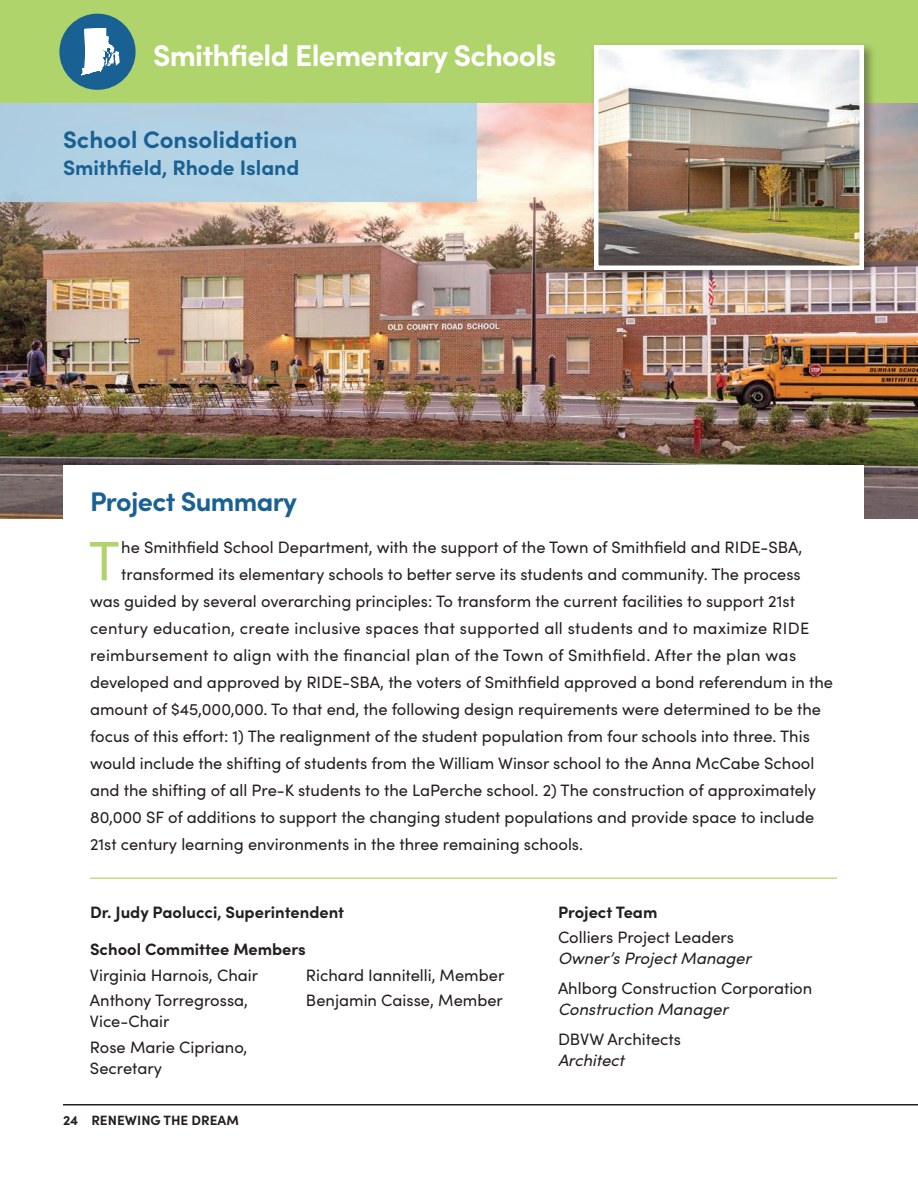
<style>
.page{position:relative;width:918px;height:1188px;background:#fff}
.page>*{position:absolute;margin:0;border:0;box-sizing:border-box;transform-origin:0 0}
.t1{font:55.65px "Sofia Pro";color:#afd46b}
.t2{font:700 30px "Sofia Pro";letter-spacing:-.02em;color:#fff}
.t3{font:700 27px "Sofia Pro";letter-spacing:-.02em;color:#1a6193}
.t4{font:700 24px "Sofia Pro";color:#1a6193}
.t5{font:700 21px "Sofia Pro";color:#1a6193}
.t6{font:16.5px/21px "Sofia Pro";color:#231f20}
.t7{font:16.5px "Sofia Pro";letter-spacing:.02em;color:#231f20}
.t8{font:700 16.5px "Sofia Pro";color:#231f20}
.t9{font:italic 16.5px "Sofia Pro";color:#231f20}
.t10{font:700 13.5px "Sofia Pro";letter-spacing:.005em;color:#231f20}
</style>
<div class="page">
<hr style="left:63px;top:1104px;width:855px;height:2px;background:#231f20">
<div style="left:0;top:0;width:918px;height:104px;background:#afd46b"></div>
<div style="left:59px;top:14px;width:77px;height:76px;background:#1a6193;border-radius:50%"></div>
<svg style="left:81px;top:28px;width:39px;height:47px"></svg>
<img style="left:0;top:104px;width:918px;height:415px">
<div style="left:63px;top:465px;width:801px;height:412px;background:#fff"></div>
<hr style="left:90px;top:878px;width:747px;height:1px;background:#c1db84">
<div style="left:590px;top:41px;width:286px;height:242px;background:#231f20;opacity:.45"></div>
<img style="left:599px;top:50px;width:260px;height:215px">
<div style="left:594px;top:45px;width:270px;height:225px;border:4px solid #fff"></div>
<div style="left:0;top:104px;width:477px;height:98px;background:#add3e9"></div>
<p class="t2" style="left:153px;top:33px;width:405px">Smithfield Elementary Schools</p>
<p class="t4" style="left:63px;top:121px;width:236px">School Consolidation</p>
<p class="t5" style="left:63px;top:152px;width:238px">Smithfield, Rhode Island</p>
<p class="t3" style="left:90px;top:481px;width:209px">Project Summary</p>
<p class="t1" style="left:89px;top:520px;width:32px">T</p>
<p class="t6" style="left:121px;top:536px;width:683px">he Smithfield School Department, with the support of the Town of Smithfield and RIDE-SBA,</p>
<p class="t6" style="left:121px;top:563px;width:681px">transformed its elementary schools to better serve its students and community. The process</p>
<p class="t6" style="left:90px;top:590px;width:707px">was guided by several overarching principles: To transform the current facilities to support 21st</p>
<p class="t7" style="left:90px;top:616px;width:721px">century education, create inclusive spaces that supported all students and to maximize RIDE</p>
<p class="t7" style="left:90px;top:643px;width:708px">reimbursement to align with the financial plan of the Town of Smithfield. After the plan was</p>
<p class="t6" style="left:90px;top:671px;width:745px">developed and approved by RIDE-SBA, the voters of Smithfield approved a bond referendum in the</p>
<p class="t6" style="left:90px;top:698px;width:733px">amount of $45,000,000. To that end, the following design requirements were determined to be the</p>
<p class="t6" style="left:90px;top:725px;width:721px">focus of this effort: 1) The realignment of the student population from four schools into three. This</p>
<p class="t6" style="left:90px;top:752px;width:726px">would include the shifting of students from the William Winsor school to the Anna McCabe School</p>
<p class="t6" style="left:90px;top:779px;width:728px">and the shifting of all Pre-K students to the LaPerche school. 2) The construction of approximately</p>
<p class="t6" style="left:90px;top:806px;width:726px">80,000 SF of additions to support the changing student populations and provide space to include</p>
<p class="t6" style="left:90px;top:833px;width:495px">21st century learning environments in the three remaining schools.</p>
<p class="t8" style="left:90px;top:899px;width:256px">Dr. Judy Paolucci, Superintendent</p>
<p class="t8" style="left:90px;top:937px;width:217px">School Committee Members</p>
<p class="t6" style="left:90px;top:964px;width:170px">Virginia Harnois, Chair</p>
<p class="t6" style="left:90px;top:989px;width:160px">Anthony Torregrossa,<br>Vice-Chair</p>
<p class="t6" style="left:90px;top:1036px;width:159px">Rose Marie Cipriano,<br>Secretary</p>
<p class="t10" style="left:63px;top:1110px;width:178px">24 RENEWING THE DREAM</p>
<p class="t6" style="left:306px;top:964px;width:200px">Richard Iannitelli, Member</p>
<p class="t6" style="left:306px;top:989px;width:199px">Benjamin Caisse, Member</p>
<p class="t8" style="left:558px;top:899px;width:101px">Project Team</p>
<p class="t6" style="left:558px;top:926px;width:178px">Colliers Project Leaders</p>
<p class="t9" style="left:558px;top:947px;width:195px">Owner’s Project Manager</p>
<p class="t6" style="left:558px;top:977px;width:256px">Ahlborg Construction Corporation</p>
<p class="t9" style="left:558px;top:998px;width:172px">Construction Manager</p>
<p class="t6" style="left:558px;top:1028px;width:125px">DBVW Architects</p>
<p class="t9" style="left:558px;top:1049px;width:68px">Architect</p>
</div>
